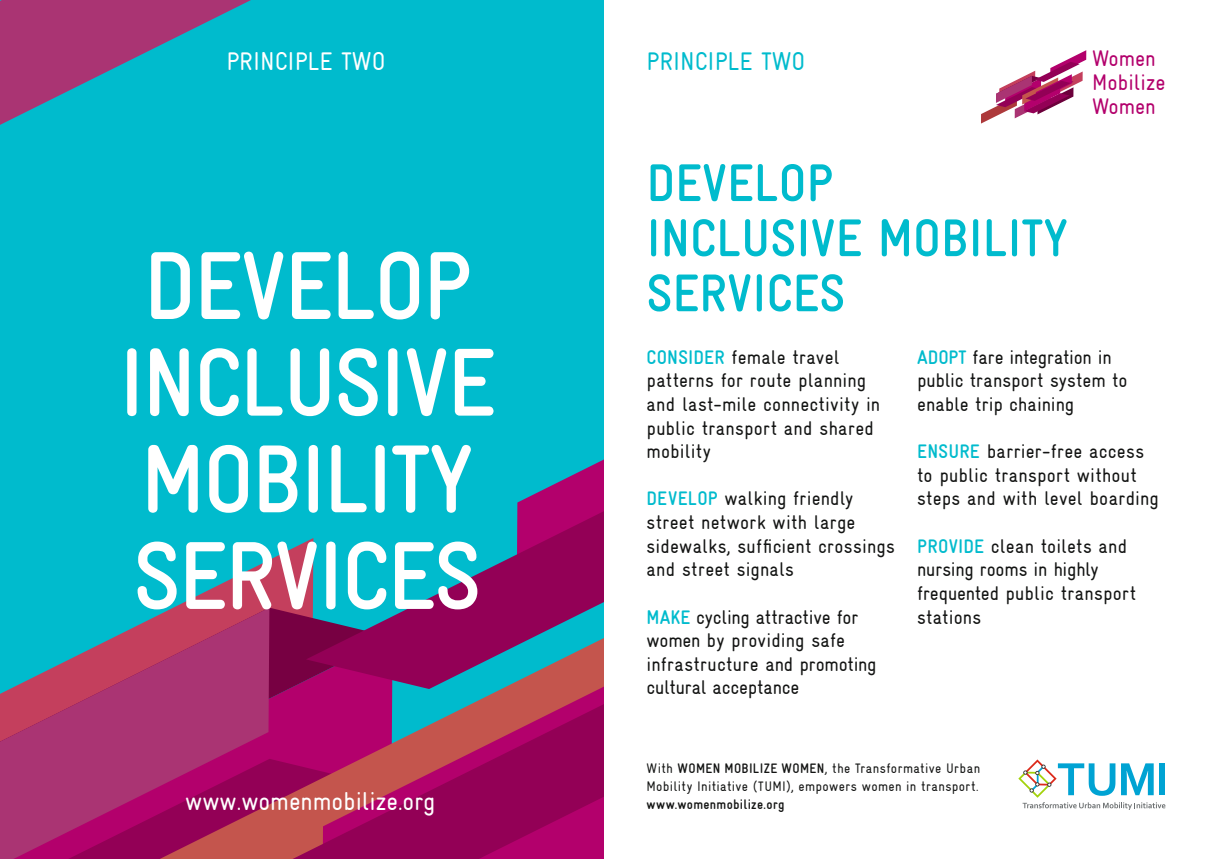
<style>
.page{position:relative;width:1208px;height:859px;background:#fff}
.page>*{position:absolute;margin:0;border:0;box-sizing:border-box;transform-origin:0 0}
.t1{font:700 condensed 53.1px/55.1px "GIZ Gravur TT";color:#00bbcd}
.t2{font:condensed 25.6px "GIZ Gravur TT";color:#fff}
.t3{font:condensed 25.6px "GIZ Gravur TT";color:#00bbcd}
.t4{font:condensed 22.3px/24.1px "GIZ Gravur TT";color:#b3006c}
.t5{font:condensed 19.7px/23.6px "GIZ Gravur TT";letter-spacing:.01em;color:#131413}
.t6{font:condensed 13.8px/17.7px "GIZ Gravur TT";letter-spacing:.025em;color:#131413}
.t7{font:700 condensed 13.8px "GIZ Gravur TT";letter-spacing:.025em;color:#131413}
.s1{font-weight:700;color:#00bbcd}
.s2{font-weight:700}
</style>
<div class="page">
<svg style="left:1018px;top:760px;width:147px;height:50px"></svg>
<svg style="left:981px;top:50px;width:105px;height:74px"></svg>
<div style="left:0;top:0;width:604px;height:859px;background:#00bbcd"></div>
<svg style="left:517px;top:459px;width:87px;height:52px"></svg>
<svg style="left:0;top:609px;width:269px;height:250px"></svg>
<svg style="left:68px;top:722px;width:92px;height:137px;background:#a7206c"></svg>
<svg style="left:160px;top:638px;width:163px;height:221px;background:#a82363"></svg>
<svg style="left:323px;top:689px;width:281px;height:15px"></svg>
<svg style="left:306px;top:511px;width:298px;height:178px;fill:#930056"></svg>
<svg style="left:292px;top:704px;width:312px;height:155px;background:#a41a5d"></svg>
<svg style="left:138px;top:542px;width:339px;height:67px"></svg>
<svg style="left:148px;top:445px;width:323px;height:68px"></svg>
<svg style="left:127px;top:348px;width:366px;height:68px"></svg>
<svg style="left:151px;top:252px;width:318px;height:67px"></svg>
<svg style="left:0;top:0;width:251px;height:125px"></svg>
<p class="t2" style="left:226px;top:48px;width:161px">PRINCIPLE TWO</p>
<p class="t2" style="left:185px;top:787px;width:252px">www.womenmobilize.org</p>
<p class="t3" style="left:646px;top:48px;width:160px">PRINCIPLE TWO</p>
<p class="t4" style="left:1092px;top:47px;width:75px">Women<br>Mobilize<br>Women</p>
<h1 class="t1" style="left:646px;top:155px;width:423px">DEVELOP<br>INCLUSIVE MOBILITY<br>SERVICES</h1>
<p class="t5" style="left:646px;top:345px;width:235px"><span class="s1">CONSIDER</span> female travel patterns for route planning and last-mile connectivity in public transport and shared mobility</p>
<p class="t5" style="left:646px;top:487px;width:250px"><span class="s1">DEVELOP</span> walking friendly street network with large sidewalks, sufficient crossings and street signals</p>
<p class="t5" style="left:646px;top:605px;width:232px"><span class="s1">MAKE</span> cycling attractive for women by providing safe infrastructure and promoting cultural acceptance</p>
<p class="t5" style="left:917px;top:345px;width:212px"><span class="s1">ADOPT</span> fare integration in public transport system to enable trip chaining</p>
<p class="t5" style="left:917px;top:440px;width:243px"><span class="s1">ENSURE</span> barrier-free access to public transport without steps and with level boarding</p>
<p class="t5" style="left:917px;top:534px;width:220px"><span class="s1">PROVIDE</span> clean toilets and nursing rooms in highly frequented public transport stations</p>
<p class="t6" style="left:646px;top:760px;width:335px">With <span class="s2">WOMEN MOBILIZE WOMEN</span>, the Transformative Urban<br>Mobility Initiative (TUMI), empowers women in transport.</p>
<p class="t7" style="left:646px;top:796px;width:140px">www.womenmobilize.org</p>
</div>
